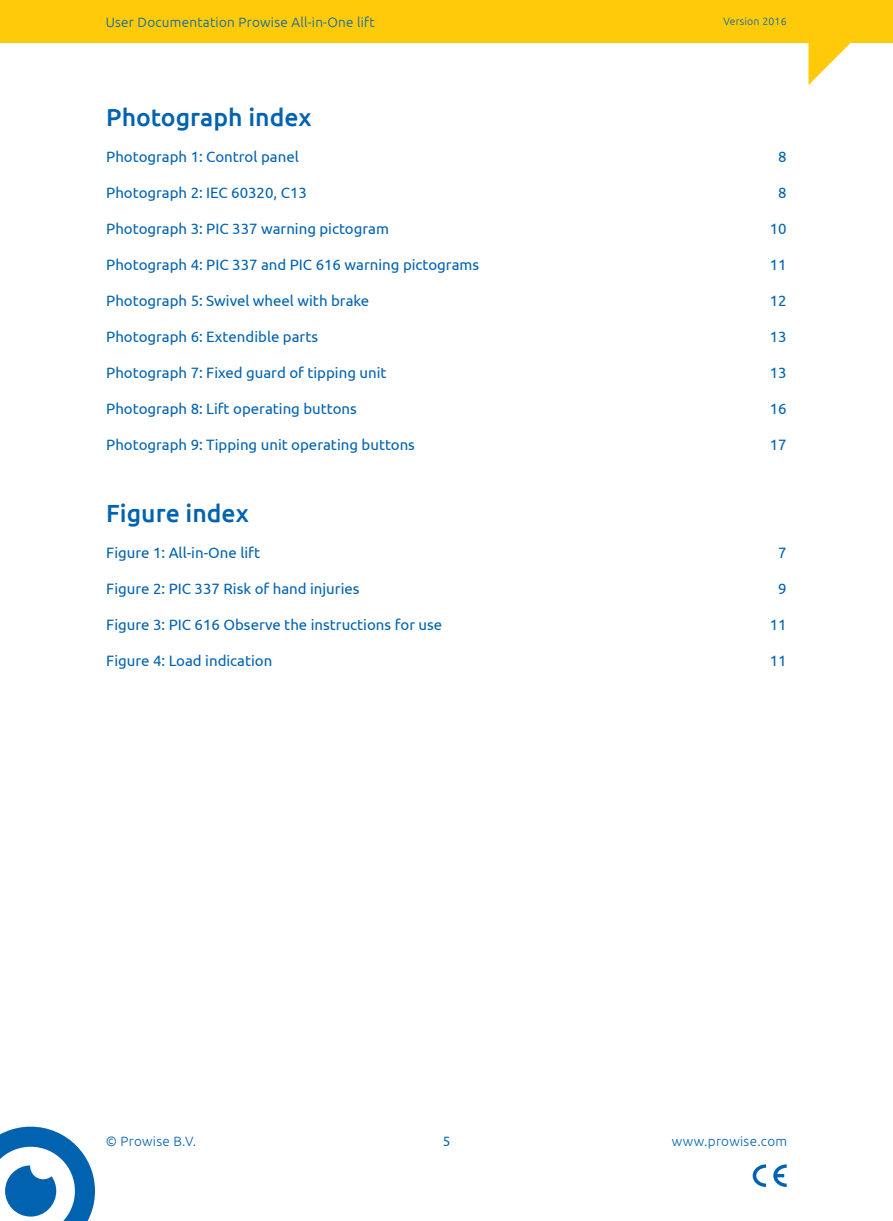
<style>
.page{position:relative;width:893px;height:1221px;background:#fff}
.page>*{position:absolute;margin:0;border:0;box-sizing:border-box;transform-origin:0 0}
.t1{font:500 24.75px "Ubuntu";color:#0162b0}
.t2{font:15px "Ubuntu";color:#0162b0}
.t3{font:300 13.5px "Ubuntu";letter-spacing:.02em;color:#0162b0}
.t4{font:13.5px "Ubuntu";color:#0162b0}
.t5{font:300 10.5px "Ubuntu";letter-spacing:.02em;color:#0162b0}
</style>
<div class="page">
<div style="left:0;top:0;width:893px;height:43px;background:#feca0a"></div>
<svg style="left:808px;top:43px;width:43px;height:42px"></svg>
<svg style="left:0;top:1126px;width:95px;height:94px"></svg>
<svg style="left:753px;top:1164px;width:34px;height:22px"></svg>
<p class="t3" style="left:106px;top:14px;width:271px">User Documentation Prowise All-in-One lift</p>
<p class="t5" style="left:723px;top:15px;width:65px">Version 2016</p>
<p class="t1" style="left:106px;top:101px;width:207px">Photograph index</p>
<p class="t2" style="left:106px;top:147px;width:194px">Photograph 1: Control panel</p>
<p class="t2" style="left:778px;top:147px;width:10px">8</p>
<p class="t2" style="left:106px;top:183px;width:202px">Photograph 2: IEC 60320, C13</p>
<p class="t2" style="left:778px;top:183px;width:10px">8</p>
<p class="t2" style="left:106px;top:219px;width:284px">Photograph 3: PIC 337 warning pictogram</p>
<p class="t2" style="left:770px;top:219px;width:18px">10</p>
<p class="t2" style="left:106px;top:255px;width:374px">Photograph 4: PIC 337 and PIC 616 warning pictograms</p>
<p class="t2" style="left:770px;top:255px;width:18px">11</p>
<p class="t2" style="left:106px;top:291px;width:265px">Photograph 5: Swivel wheel with brake</p>
<p class="t2" style="left:770px;top:291px;width:18px">12</p>
<p class="t2" style="left:106px;top:327px;width:213px">Photograph 6: Extendible parts</p>
<p class="t2" style="left:770px;top:327px;width:18px">13</p>
<p class="t2" style="left:106px;top:363px;width:282px">Photograph 7: Fixed guard of tipping unit</p>
<p class="t2" style="left:770px;top:363px;width:18px">13</p>
<p class="t2" style="left:106px;top:399px;width:252px">Photograph 8: Lift operating buttons</p>
<p class="t2" style="left:770px;top:399px;width:18px">16</p>
<p class="t2" style="left:106px;top:435px;width:310px">Photograph 9: Tipping unit operating buttons</p>
<p class="t2" style="left:770px;top:435px;width:18px">17</p>
<p class="t1" style="left:106px;top:497px;width:144px">Figure index</p>
<p class="t2" style="left:106px;top:543px;width:155px">Figure 1: All-in-One lift</p>
<p class="t2" style="left:778px;top:543px;width:10px">7</p>
<p class="t2" style="left:106px;top:579px;width:255px">Figure 2: PIC 337 Risk of hand injuries</p>
<p class="t2" style="left:778px;top:579px;width:10px">9</p>
<p class="t2" style="left:106px;top:615px;width:337px">Figure 3: PIC 616 Observe the instructions for use</p>
<p class="t2" style="left:770px;top:615px;width:18px">11</p>
<p class="t2" style="left:106px;top:651px;width:168px">Figure 4: Load indication</p>
<p class="t2" style="left:770px;top:651px;width:18px">11</p>
<p class="t3" style="left:106px;top:1133px;width:92px">© Prowise B.V.</p>
<p class="t4" style="left:443px;top:1133px;width:9px">5</p>
<p class="t3" style="left:672px;top:1133px;width:117px">www.prowise.com</p>
</div>
